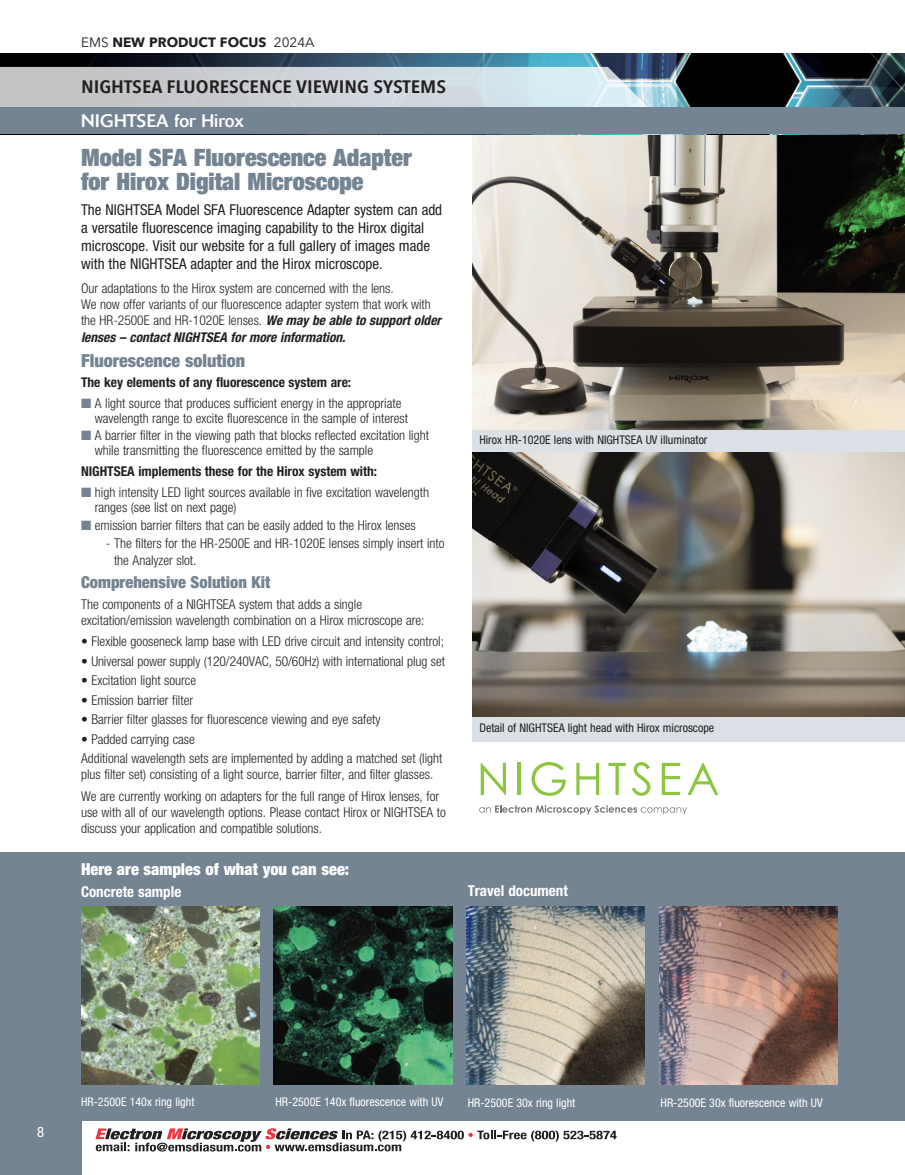
<style>
.page{position:relative;width:905px;height:1175px;background:#fff}
.page>*{position:absolute;margin:0;border:0;box-sizing:border-box;transform-origin:0 0}
.t1{font:900 condensed 24px/24px "Helvetica Neue LT Std";color:#758492}
.t2{font:600 18px "Avenir Next Condensed";color:#231f20;scale:1.2 1}
.t3{font:900 condensed 18px "Helvetica Neue LT Std";color:#758492}
.t4{font:18px "Delta";color:#fff}
.t5{font:900 condensed 16.5px "Helvetica Neue LT Std";color:#fff}
.t6{font:900 condensed 16.5px "Helvetica Neue LT Std";color:#758492}
.t7{font:condensed 15px/18px "Helvetica Neue LT Std";color:#231f20}
.t8{font:700 condensed 15px "Helvetica Neue LT Std";color:#fff}
.t9{font:500 14.25px "Avenir Next";color:#fff;scale:.9 1}
.t10{font:300 condensed 13.5px/16.2px "Helvetica Neue LT Std";color:#231f20}
.t11{font:700 condensed 13.5px "Helvetica Neue LT Std";color:#231f20}
.t12{font:700 13.5px "Avenir Next";color:#231f20}
.t13{font:condensed 12px "Helvetica Neue LT Std";color:#fff}
.t14{font:condensed 12px "Helvetica Neue LT Std";color:#231f20}
.s1{font-weight:400}
.s2{font-weight:700;font-style:italic}
.s3{color:#758492}
</style>
<div class="page">
<div style="left:472px;top:430px;width:432px;height:312px;background:#dae0e5"></div>
<img style="left:472px;top:452px;width:432px;height:265px">
<img style="left:472px;top:134px;width:432px;height:296px">
<img style="left:0;top:53px;width:904px;height:54px">
<svg style="left:0;top:67px;width:648px;height:40px;background:#cbd3d7"></svg>
<div style="left:0;top:107px;width:904px;height:27px;background:#758492"></div>
<svg style="left:95px;top:1128px;width:521px;height:23px"></svg>
<div style="left:0;top:1120px;width:81px;height:54px;background:#758492"></div>
<hr style="left:0;top:1117px;width:904px;height:3px;background:#758492">
<div style="left:0;top:852px;width:904px;height:267px;background:#758492"></div>
<img style="left:81px;top:906px;width:178px;height:178px">
<img style="left:274px;top:906px;width:178px;height:178px">
<img style="left:466px;top:906px;width:178px;height:178px">
<img style="left:659px;top:906px;width:178px;height:178px">
<svg style="left:480px;top:763px;width:26px;height:32px"></svg>
<hr style="left:518px;top:763px;width:3px;height:32px;background:#8bc63e">
<svg style="left:531px;top:762px;width:35px;height:33px"></svg>
<svg style="left:576px;top:763px;width:23px;height:32px"></svg>
<svg style="left:608px;top:762px;width:42px;height:33px"></svg>
<svg style="left:661px;top:763px;width:19px;height:32px"></svg>
<svg style="left:687px;top:763px;width:31px;height:32px"></svg>
<svg style="left:479px;top:805px;width:208px;height:9px"></svg>
<p class="t12" style="left:81px;top:34px;width:235px"><span class="s1">EMS</span> NEW PRODUCT FOCUS <span class="s1">2024A</span></p>
<p class="t2" style="left:81px;top:75px;width:306px">NIGHTSEA FLUORESCENCE VIEWING SYSTEMS</p>
<p class="t4" style="left:81px;top:114px;width:164px">NIGHTSEA for Hirox</p>
<p class="t1" style="left:81px;top:147px;width:332px">Model SFA Fluorescence Adapter for Hirox Digital Microscope</p>
<p class="t7" style="left:81px;top:202px;width:363px">The NIGHTSEA Model SFA Fluorescence Adapter system can add a versatile fluorescence imaging capability to the Hirox digital microscope. Visit our website for a full gallery of images made with the NIGHTSEA adapter and the Hirox microscope.</p>
<p class="t10" style="left:81px;top:281px;width:361px">Our adaptations to the Hirox system are concerned with the lens.<br>We now offer variants of our fluorescence adapter system that work with the HR-2500E and HR-1020E lenses. <span class="s2">We may be able to support older lenses – contact NIGHTSEA for more information.</span></p>
<p class="t3" style="left:81px;top:353px;width:166px">Fluorescence solution</p>
<p class="t11" style="left:81px;top:378px;width:271px">The key elements of any fluorescence system are:</p>
<p class="t10" style="left:95px;top:396px;width:315px;line-height:15px;text-indent:-14px"><span class="s3">■</span> A light source that produces sufficient energy in the appropriate wavelength range to excite fluorescence in the sample of interest</p>
<p class="t10" style="left:95px;top:429px;width:336px;line-height:15px;text-indent:-14px"><span class="s3">■</span> A barrier filter in the viewing path that blocks reflected excitation light while transmitting the fluorescence emitted by the sample</p>
<p class="t11" style="left:81px;top:467px;width:297px">NIGHTSEA implements these for the Hirox system with:</p>
<p class="t10" style="left:95px;top:486px;width:336px;line-height:15px;text-indent:-14px"><span class="s3">■</span> high intensity LED light sources available in five excitation wavelength ranges (see list on next page)</p>
<p class="t10" style="left:81px;top:518px;width:336px"><span class="s3">■</span> emission barrier filters that can be easily added to the Hirox lenses</p>
<p class="t10" style="left:114px;top:537px;width:332px;text-indent:-8px">- The filters for the HR-2500E and HR-1020E lenses simply insert into the Analyzer slot.</p>
<p class="t6" style="left:81px;top:576px;width:191px">Comprehensive Solution Kit</p>
<p class="t10" style="left:81px;top:597px;width:345px">The components of a NIGHTSEA system that adds a single excitation/emission wavelength combination on a Hirox microscope are:</p>
<p class="t10" style="left:81px;top:634px;width:364px">• Flexible gooseneck lamp base with LED drive circuit and intensity control;</p>
<p class="t10" style="left:81px;top:654px;width:365px">• Universal power supply (120/240VAC, 50/60Hz) with international plug set</p>
<p class="t10" style="left:81px;top:673px;width:117px">• Excitation light source</p>
<p class="t10" style="left:81px;top:693px;width:114px">• Emission barrier filter</p>
<p class="t10" style="left:81px;top:712px;width:301px">• Barrier filter glasses for fluorescence viewing and eye safety</p>
<p class="t10" style="left:81px;top:732px;width:115px">• Padded carrying case</p>
<p class="t10" style="left:81px;top:751px;width:363px">Additional wavelength sets are implemented by adding a matched set (light plus filter set) consisting of a light source, barrier filter, and filter glasses.</p>
<p class="t10" style="left:81px;top:789px;width:366px">We are currently working on adapters for the full range of Hirox lenses, for use with all of our wavelength options. Please contact Hirox or NIGHTSEA to discuss your application and compatible solutions.</p>
<p class="t5" style="left:81px;top:863px;width:270px">Here are samples of what you can see:</p>
<p class="t8" style="left:81px;top:886px;width:102px">Concrete sample</p>
<p class="t14" style="left:479px;top:435px;width:230px">Hirox HR-1020E lens with NIGHTSEA UV illuminator</p>
<p class="t14" style="left:479px;top:723px;width:236px">Detail of NIGHTSEA light head with Hirox microscope</p>
<p class="t8" style="left:468px;top:885px;width:101px">Travel document</p>
<p class="t9" style="left:37px;top:1122px;width:10px">8</p>
<p class="t13" style="left:81px;top:1097px;width:115px">HR-2500E 140x ring light</p>
<p class="t13" style="left:275px;top:1097px;width:169px">HR-2500E 140x fluorescence with UV</p>
<p class="t13" style="left:660px;top:1098px;width:163px">HR-2500E 30x fluorescence with UV</p>
<p class="t13" style="left:468px;top:1098px;width:109px">HR-2500E 30x ring light</p>
</div>
